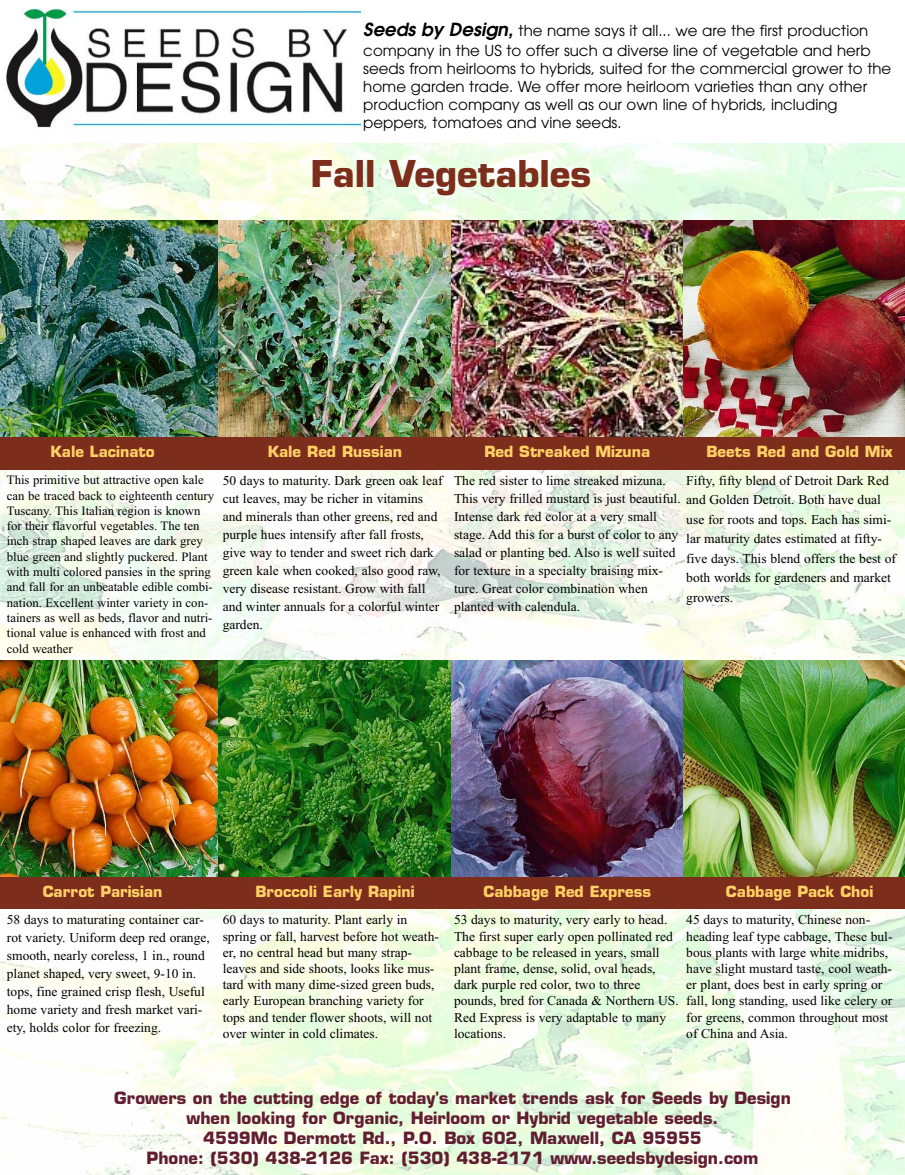
<style>
.page{position:relative;width:905px;height:1175px;background:#fff}
.page>*{position:absolute;margin:0;border:0;box-sizing:border-box;transform-origin:0 0}
.t1{font:700 36px "Eurostile";color:#7d2d1c}
.t2{font:700 16.5px/19.8px "Eurostile";color:#611e31;text-align:center}
.t3{font:15px/18px "Avant Garde";color:#000}
.t4{font:700 15px "Eurostile";color:#ffd165}
.t5{font:13.5px/18px "Times New Roman";color:#000}
.t6{font:12.75px/15.3px "Times New Roman";color:#000}
.s1{font-weight:600;font-style:italic;font-size:18px}
</style>
<div class="page">
<img style="left:0;top:143px;width:904px;height:1031px">
<div style="left:0;top:437px;width:219px;height:32px;background:#7d2d1c"></div>
<div style="left:219px;top:437px;width:232px;height:32px;background:#7d2d1c"></div>
<div style="left:451px;top:437px;width:232px;height:32px;background:#7d2d1c"></div>
<div style="left:683px;top:437px;width:221px;height:32px;background:#7d2d1c"></div>
<img style="left:6px;top:8px;width:355px;height:120px">
<img style="left:0;top:221px;width:904px;height:216px">
<div style="left:0;top:876px;width:219px;height:33px;background:#7d2d1c"></div>
<div style="left:219px;top:876px;width:232px;height:33px;background:#7d2d1c"></div>
<div style="left:451px;top:876px;width:232px;height:33px;background:#7d2d1c"></div>
<div style="left:683px;top:876px;width:221px;height:33px;background:#7d2d1c"></div>
<img style="left:0;top:660px;width:904px;height:216px">
<p class="t3" style="left:363px;top:23px;width:509px;line-height:19.4px"><span class="s1">Seeds by Design,</span> the name says it all... we are the first production company in the US to offer such a diverse line of vegetable and herb</p>
<p class="t3" style="left:363px;top:61px;width:529px">seeds from heirlooms to hybrids, suited for the commercial grower to the home garden trade. We offer more heirloom varieties than any other production company as well as our own line of hybrids, including peppers, tomatoes and vine seeds.</p>
<h1 class="t1" style="left:311px;top:160px;width:282px">Fall Vegetables</h1>
<p class="t4" style="left:51px;top:446px;width:106px">Kale Lacinato</p>
<p class="t4" style="left:268px;top:446px;width:136px">Kale Red Russian</p>
<p class="t4" style="left:484px;top:446px;width:167px">Red Streaked Mizuna</p>
<p class="t4" style="left:706px;top:446px;width:188px">Beets Red and Gold Mix</p>
<p class="t6" style="left:7px;top:472px;width:209px">This primitive but attractive open kale can be traced back to eighteenth century Tuscany. This Italian region is known for their flavorful vegetables. The ten inch strap shaped leaves are dark grey blue green and slightly puckered. Plant with multi colored pansies in the spring and fall for an unbeatable edible combi&shy;nation. Excellent winter variety in con&shy;tainers as well as beds, flavor and nutri&shy;tional value is enhanced with frost and cold weather</p>
<p class="t5" style="left:223px;top:471px;width:221px">50 days to maturity. Dark green oak leaf cut leaves, may be richer in vitamins and minerals than other greens, red and purple hues intensify after fall frosts, give way to tender and sweet rich dark green kale when cooked, also good raw, very disease resistant. Grow with fall and winter annuals for a colorful winter garden.</p>
<p class="t5" style="left:454px;top:471px;width:228px">The red sister to lime streaked mizuna.<br>This very frilled mustard is just beautiful.<br>Intense dark red color at a very small stage. Add this for a burst of color to any salad or planting bed. Also is well suited for texture in a specialty braising mix&shy;ture. Great color combination when planted with calendula.</p>
<p class="t5" style="left:686px;top:470px;width:211px;line-height:19.5px">Fifty, fifty blend of Detroit Dark Red and Golden Detroit. Both have dual use for roots and tops. Each has simi&shy;lar maturity dates estimated at fifty&shy;five days. This blend offers the best of both worlds for gardeners and market growers.</p>
<p class="t4" style="left:43px;top:885px;width:121px">Carrot Parisian</p>
<p class="t4" style="left:255px;top:885px;width:161px">Broccoli Early Rapini</p>
<p class="t4" style="left:483px;top:885px;width:169px">Cabbage Red Express</p>
<p class="t4" style="left:726px;top:885px;width:149px">Cabbage Pack Choi</p>
<p class="t5" style="left:7px;top:910px;width:204px">58 days to maturating container car&shy;rot variety. Uniform deep red orange, smooth, nearly coreless, 1 in., round planet shaped, very sweet, 9-10 in. tops, fine grained crisp flesh, Useful home variety and fresh market vari&shy;ety, holds color for freezing.</p>
<p class="t5" style="left:223px;top:911px;width:218px;line-height:16.2px">60 days to maturity. Plant early in spring or fall, harvest before hot weath&shy;er, no central head but many strap&shy;leaves and side shoots, looks like mus&shy;tard with many dime-sized green buds, early European branching variety for tops and tender flower shoots, will not over winter in cold climates.</p>
<p class="t5" style="left:454px;top:911px;width:226px;line-height:16.2px">53 days to maturity, very early to head.<br>The first super early open pollinated red cabbage to be released in years, small plant frame, dense, solid, oval heads, dark purple red color, two to three pounds, bred for Canada &amp; Northern US.<br>Red Express is very adaptable to many locations.</p>
<p class="t5" style="left:686px;top:911px;width:208px;line-height:16.2px">45 days to maturity, Chinese non&shy;heading leaf type cabbage, These bul&shy;bous plants with large white midribs, have slight mustard taste, cool weath&shy;er plant, does best in early spring or fall, long standing, used like celery or for greens, common throughout most of China and Asia.</p>
<p class="t2" style="left:114px;top:1090px;width:678px">Growers on the cutting edge of today's market trends ask for Seeds by Design when looking for Organic, Heirloom or Hybrid vegetable seeds.<br>4599Mc Dermott Rd., P.O. Box 602, Maxwell, CA 95955<br>Phone: (530) 438-2126 Fax: (530) 438-2171 www.seedsbydesign.com</p>
</div>
